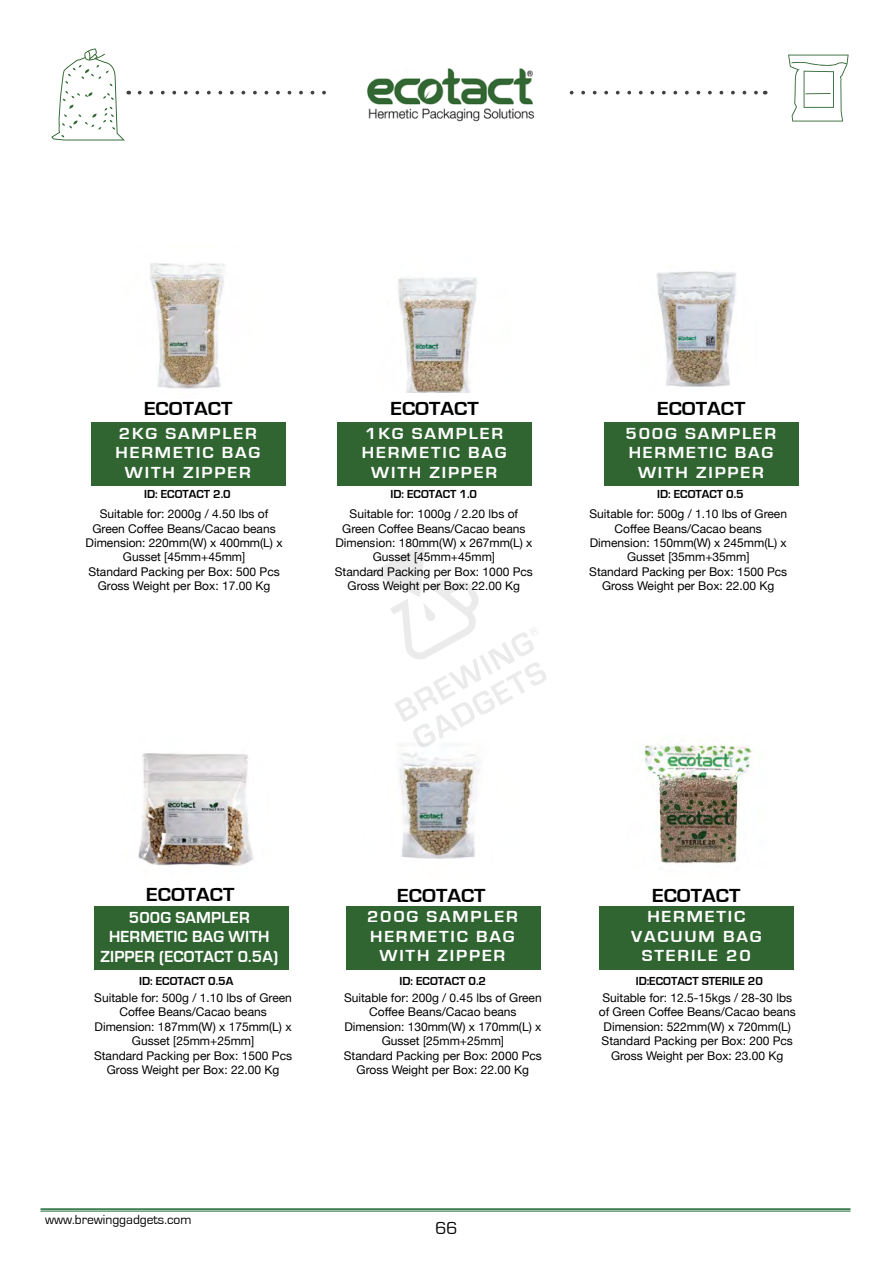
<style>
.page{position:relative;width:893px;height:1263px;background:#fff}
.page>*{position:absolute;margin:0;border:0;box-sizing:border-box;transform-origin:0 0}
.t1{font:700 19.5px "Eurostile";color:#000;scale:1.1 1}
.t2{font:18px "Eurostile";color:#000}
.t3{font:700 16.5px/19.5px "Eurostile";letter-spacing:.1em;color:#fff;text-align:center;scale:1.1 1}
.t4{font:700 16.5px/19.5px "Eurostile";letter-spacing:.01em;color:#fff;text-align:center}
.t5{font:13.5px "Eurostile";color:#000}
.t6{font:12px/14.4px "Helvetica Neue";color:#000;text-align:center}
.t7{font:700 12px "Eurostile";color:#000}
</style>
<div class="page">
<svg style="left:140px;top:91px;width:186px;height:4px"></svg>
<svg style="left:569px;top:91px;width:189px;height:4px"></svg>
<div style="left:346px;top:906px;width:195px;height:64px;background:#306531"></div>
<div style="left:599px;top:906px;width:194px;height:64px;background:#306531"></div>
<div style="left:337px;top:422px;width:195px;height:64px;background:#306531"></div>
<div style="left:91px;top:422px;width:194px;height:64px;background:#306531"></div>
<div style="left:604px;top:422px;width:194px;height:64px;background:#306531"></div>
<div style="left:95px;top:906px;width:194px;height:64px;background:#306531"></div>
<img style="left:138px;top:753px;width:116px;height:113px">
<img style="left:150px;top:263px;width:75px;height:126px">
<img style="left:399px;top:752px;width:81px;height:107px">
<img style="left:398px;top:277px;width:79px;height:115px">
<img style="left:641px;top:744px;width:111px;height:120px">
<img style="left:656px;top:271px;width:80px;height:116px">
<img style="left:367px;top:68px;width:168px;height:54px">
<svg style="left:51px;top:49px;width:78px;height:91px"></svg>
<svg style="left:788px;top:55px;width:61px;height:67px"></svg>
<hr style="left:40px;top:1208px;width:810px;height:2px;background:#1e6734">
<hr style="left:40px;top:1211px;width:810px;height:1px;background:#1e6734">
<svg style="left:371px;top:543px;width:176px;height:205px"></svg>
<h1 class="t1" style="left:144px;top:398px;width:82px">ECOTACT</h1>
<h1 class="t1" style="left:390px;top:398px;width:82px">ECOTACT</h1>
<h1 class="t1" style="left:657px;top:398px;width:82px">ECOTACT</h1>
<h3 class="t3" style="left:116px;top:424px;width:133px">2KG SAMPLER<br>HERMETIC BAG<br>WITH ZIPPER</h3>
<h3 class="t3" style="left:625px;top:424px;width:139px">500G SAMPLER<br>HERMETIC BAG<br>WITH ZIPPER</h3>
<h3 class="t3" style="left:362px;top:424px;width:133px">1KG SAMPLER<br>HERMETIC BAG<br>WITH ZIPPER</h3>
<p class="t7" style="left:144px;top:488px;width:88px">ID: ECOTACT 2.0</p>
<p class="t7" style="left:391px;top:488px;width:88px">ID: ECOTACT 1.0</p>
<p class="t7" style="left:657px;top:488px;width:88px">ID: ECOTACT 0.5</p>
<p class="t6" style="left:86px;top:507px;width:198px">Suitable for: 2000g / 4.50 lbs of<br>Green Coffee Beans/Cacao beans<br>Dimension: 220mm(W) x 400mm(L) x<br>Gusset [45mm+45mm]<br>Standard Packing per Box: 500 Pcs<br>Gross Weight per Box: 17.00 Kg</p>
<p class="t6" style="left:335px;top:507px;width:200px">Suitable for: 1000g / 2.20 lbs of<br>Green Coffee Beans/Cacao beans<br>Dimension: 180mm(W) x 267mm(L) x<br>Gusset [45mm+45mm]<br>Standard Packing per Box: 1000 Pcs<br>Gross Weight per Box: 22.00 Kg</p>
<p class="t6" style="left:589px;top:507px;width:200px">Suitable for: 500g / 1.10 lbs of Green<br>Coffee Beans/Cacao beans<br>Dimension: 150mm(W) x 245mm(L) x<br>Gusset [35mm+35mm]<br>Standard Packing per Box: 1500 Pcs<br>Gross Weight per Box: 22.00 Kg</p>
<h1 class="t1" style="left:146px;top:883px;width:82px">ECOTACT</h1>
<h1 class="t1" style="left:397px;top:884px;width:82px">ECOTACT</h1>
<h1 class="t1" style="left:652px;top:884px;width:82px">ECOTACT</h1>
<h3 class="t3" style="left:367px;top:907px;width:139px">200G SAMPLER<br>HERMETIC BAG<br>WITH ZIPPER</h3>
<h3 class="t3" style="left:631px;top:907px;width:120px">HERMETIC<br>VACUUM BAG<br>STERILE 20</h3>
<h3 class="t4" style="left:100px;top:908px;width:179px">500G SAMPLER<br>HERMETIC BAG WITH<br>ZIPPER (ECOTACT 0.5A)</h3>
<p class="t7" style="left:139px;top:974px;width:96px">ID: ECOTACT 0.5A</p>
<p class="t7" style="left:400px;top:974px;width:88px">ID: ECOTACT 0.2</p>
<p class="t7" style="left:636px;top:974px;width:129px">ID:ECOTACT STERILE 20</p>
<p class="t6" style="left:94px;top:991px;width:200px">Suitable for: 500g / 1.10 lbs of Green<br>Coffee Beans/Cacao beans<br>Dimension: 187mm(W) x 175mm(L) x<br>Gusset [25mm+25mm]<br>Standard Packing per Box: 1500 Pcs<br>Gross Weight per Box: 22.00 Kg</p>
<p class="t6" style="left:344px;top:991px;width:200px">Suitable for: 200g / 0.45 lbs of Green<br>Coffee Beans/Cacao beans<br>Dimension: 130mm(W) x 170mm(L) x<br>Gusset [25mm+25mm]<br>Standard Packing per Box: 2000 Pcs<br>Gross Weight per Box: 22.00 Kg</p>
<p class="t5" style="left:45px;top:1212px;width:148px">www.brewinggadgets.com</p>
<h2 class="t2" style="left:435px;top:1218px;width:24px">66</h2>
<p class="t6" style="left:599px;top:991px;width:198px">Suitable for: 12.5-15kgs / 28-30 lbs of Green Coffee Beans/Cacao beans Dimension: 522mm(W) x 720mm(L)<br>Standard Packing per Box: 200 Pcs Gross Weight per Box: 23.00 Kg</p>
</div>
